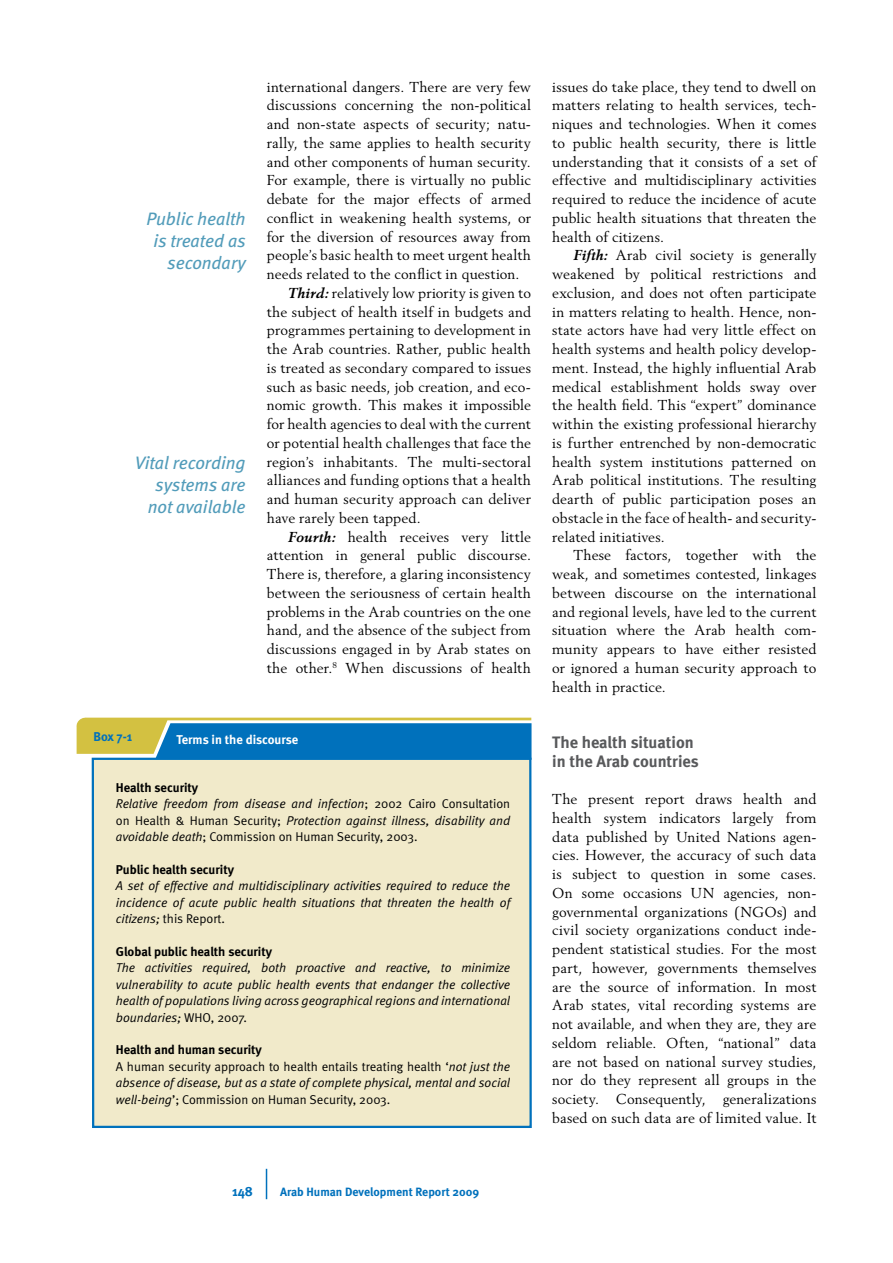
<style>
.page{position:relative;width:893px;height:1263px;background:#fff}
.page>*{position:absolute;margin:0;border:0;box-sizing:border-box;transform-origin:0 0}
.t1{font:italic 18px/21.8px "Meta";color:#529cba;text-align:right}
.t2{font:700 16.5px/18.8px "Meta";color:#58595b}
.t3{font:14.25px/18.8px "Berling LT Std";letter-spacing:.01em;color:#000;text-align:justify}
.t4{font:700 13.5px "Meta";color:#0071bc}
.t5{font:italic 12.75px/16.5px "Meta Normal";color:#000;text-align:justify}
.t6{font:12.75px/16.5px "Meta Normal";color:#000;text-align:justify}
.t7{font:700 12.75px "Meta";color:#000}
.t8{font:700 12.75px "Meta";color:#fff}
.t9{font:700 12.75px "Meta";color:#0071bc}
.t10{font:700 12px "Meta";color:#0071bc}
.s1{font-weight:700;font-style:italic}
.s2{font-style:normal}
.s3{font-style:italic}
</style>
<div class="page">
<hr style="left:266px;top:1169px;width:1px;height:30px;background:#0071bc">
<svg style="left:76px;top:717px;width:455px;height:43px;background:#4690a8"></svg>
<div style="left:93px;top:759px;width:438px;height:368px;background:#f1eaca"></div>
<div style="left:92px;top:758px;width:440px;height:370px;border:2px solid #0071bc"></div>
<p class="t1" style="left:147px;top:208px;width:101px">Public health is treated as secondary</p>
<p class="t1" style="left:135px;top:452px;width:112px">Vital recording systems are not available</p>
<p class="t3" style="left:267px;top:77px;width:266px">international dangers. There are very few</p>
<p class="t3" style="left:267px;top:96px;width:266px">discussions concerning the non-political</p>
<p class="t3" style="left:267px;top:115px;width:266px">and non-state aspects of security; natu-</p>
<p class="t3" style="left:267px;top:133px;width:266px">rally, the same applies to health security</p>
<p class="t3" style="left:267px;top:152px;width:266px">and other components of human security.</p>
<p class="t3" style="left:267px;top:171px;width:266px">For example, there is virtually no public</p>
<p class="t3" style="left:267px;top:190px;width:266px">debate for the major effects of armed</p>
<p class="t3" style="left:267px;top:208px;width:266px">conflict in weakening health systems, or</p>
<p class="t3" style="left:267px;top:227px;width:266px">for the diversion of resources away from</p>
<p class="t3" style="left:267px;top:246px;width:266px">people’s basic health to meet urgent health</p>
<p class="t3" style="left:267px;top:265px;width:254px">needs related to the conflict in question.</p>
<p class="t3" style="left:288px;top:283px;width:244px"><span class="s1">Third:</span> relatively low priority is given to</p>
<p class="t3" style="left:267px;top:302px;width:266px">the subject of health itself in budgets and</p>
<p class="t3" style="left:267px;top:321px;width:266px">programmes pertaining to development in</p>
<p class="t3" style="left:267px;top:340px;width:266px">the Arab countries. Rather, public health</p>
<p class="t3" style="left:267px;top:358px;width:266px">is treated as secondary compared to issues</p>
<p class="t3" style="left:267px;top:377px;width:266px">such as basic needs, job creation, and eco-</p>
<p class="t3" style="left:267px;top:396px;width:266px">nomic growth. This makes it impossible</p>
<p class="t3" style="left:267px;top:415px;width:266px">for health agencies to deal with the current</p>
<p class="t3" style="left:267px;top:433px;width:266px">or potential health challenges that face the</p>
<p class="t3" style="left:267px;top:452px;width:266px">region’s inhabitants. The multi-sectoral</p>
<p class="t3" style="left:267px;top:471px;width:266px">alliances and funding options that a health</p>
<p class="t3" style="left:267px;top:490px;width:266px">and human security approach can deliver</p>
<p class="t3" style="left:267px;top:508px;width:155px">have rarely been tapped.</p>
<p class="t3" style="left:288px;top:527px;width:244px"><span class="s1">Fourth:</span> health receives very little</p>
<p class="t3" style="left:267px;top:546px;width:266px">attention in general public discourse.</p>
<p class="t3" style="left:267px;top:565px;width:266px">There is, therefore, a glaring inconsistency</p>
<p class="t3" style="left:267px;top:583px;width:266px">between the seriousness of certain health</p>
<p class="t3" style="left:267px;top:602px;width:266px">problems in the Arab countries on the one</p>
<p class="t3" style="left:267px;top:621px;width:266px">hand, and the absence of the subject from</p>
<p class="t3" style="left:267px;top:640px;width:266px">discussions engaged in by Arab states on</p>
<p class="t3" style="left:267px;top:658px;width:266px">the other.<sup>8</sup> When discussions of health</p>
<p class="t9" style="left:93px;top:729px;width:40px">Box 7-1</p>
<p class="t8" style="left:176px;top:731px;width:123px">Terms in the discourse</p>
<p class="t7" style="left:116px;top:780px;width:84px">Health security</p>
<p class="t5" style="left:116px;top:795px;width:396px">Relative freedom from disease and infection<span class="s2">; 2002 Cairo Consultation on Health &amp; Human Security;</span> Protection against illness, disability and avoidable death<span class="s2">; Commission on Human Security, 2003.</span></p>
<p class="t7" style="left:116px;top:862px;width:120px">Public health security</p>
<p class="t5" style="left:116px;top:877px;width:396px">A set of effective and multidisciplinary activities required to reduce the incidence of acute public health situations that threaten the health of citizens; <span class="s2">this Report.</span></p>
<p class="t7" style="left:116px;top:944px;width:158px">Global public health security</p>
<p class="t5" style="left:116px;top:959px;width:396px">The activities required, both proactive and reactive, to minimize vulnerability to acute public health events that endanger the collective health of populations living across geographical regions and international boundaries; <span class="s2">WHO, 2007.</span></p>
<p class="t7" style="left:116px;top:1042px;width:148px">Health and human security</p>
<p class="t6" style="left:116px;top:1058px;width:396px">A human security approach to health entails treating health ‘<span class="s3">not just the absence of disease, but as a state of complete physical, mental and social well-being</span>’; Commission on Human Security, 2003.</p>
<p class="t3" style="left:552px;top:77px;width:266px">issues do take place, they tend to dwell on matters relating to health services, tech&shy;niques and technologies. When it comes to public health security, there is little understanding that it consists of a set of effective and multidisciplinary activities required to reduce the incidence of acute public health situations that threaten the health of citizens.</p>
<p class="t3" style="left:552px;top:246px;width:266px;text-indent:21px"><span class="s1">Fifth:</span> Arab civil society is generally weakened by political restrictions and exclusion, and does not often participate in matters relating to health. Hence, non&shy;state actors have had very little effect on health systems and health policy develop&shy;ment. Instead, the highly influential Arab medical establishment holds sway over the health field. This “expert” dominance within the existing professional hierarchy is further entrenched by non-democratic health system institutions patterned on Arab political institutions. The resulting dearth of public participation poses an obstacle in the face of health- and security&shy;related initiatives.</p>
<p class="t3" style="left:552px;top:546px;width:266px;text-indent:21px">These factors, together with the weak, and sometimes contested, linkages between discourse on the international and regional levels, have led to the current situation where the Arab health com&shy;munity appears to have either resisted or ignored a human security approach to health in practice.</p>
<p class="t2" style="left:552px;top:732px;width:148px">The health situation in the Arab countries</p>
<p class="t3" style="left:552px;top:789px;width:266px">The present report draws health and health system indicators largely from data published by United Nations agen&shy;cies. However, the accuracy of such data is subject to question in some cases.<br>On some occasions UN agencies, non&shy;governmental organizations (NGOs) and civil society organizations conduct inde&shy;pendent statistical studies. For the most part, however, governments themselves are the source of information. In most Arab states, vital recording systems are not available, and when they are, they are seldom reliable. Often, “national” data are not based on national survey studies, nor do they represent all groups in the society. Consequently, generalizations based on such data are of limited value. It</p>
<p class="t4" style="left:232px;top:1183px;width:22px">148</p>
<p class="t10" style="left:280px;top:1184px;width:201px">Arab Human Development Report 2009</p>
</div>
